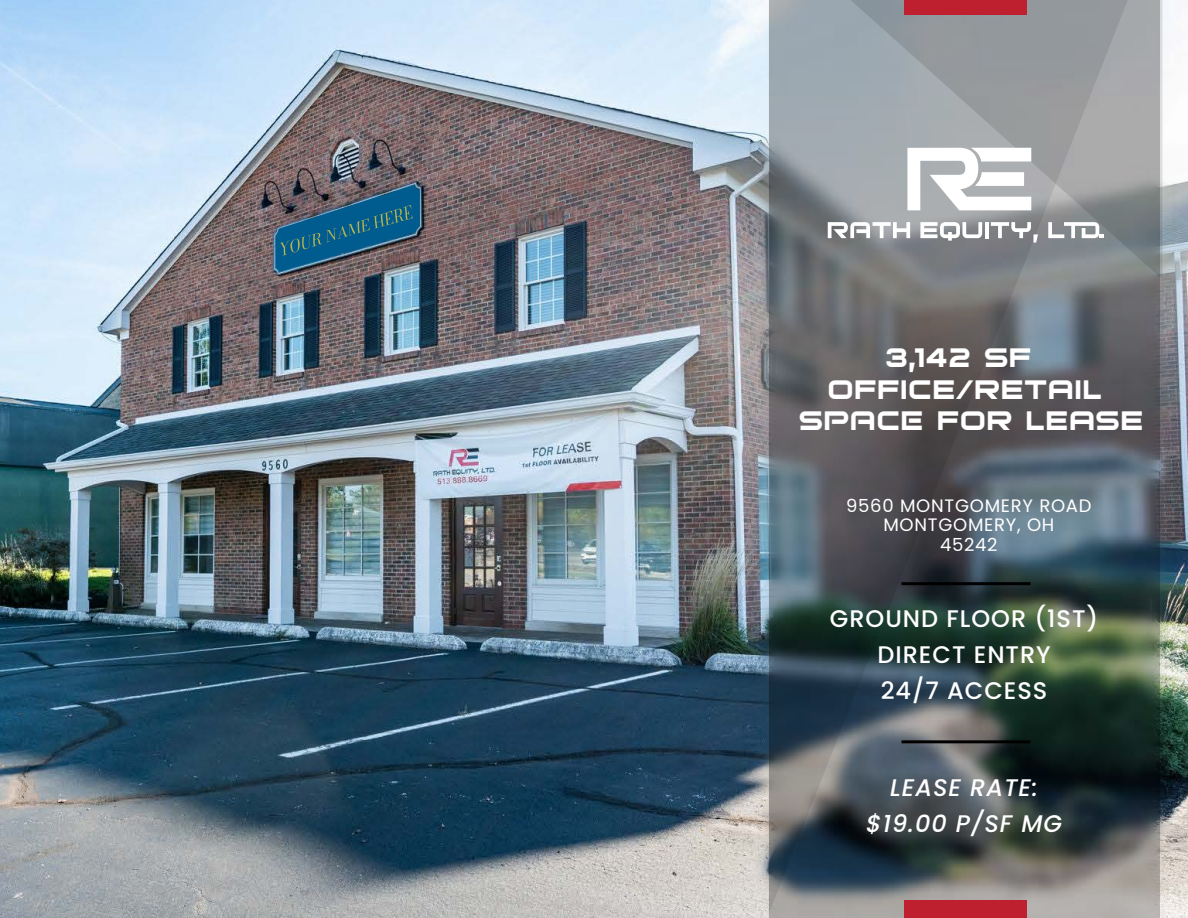
<style>
.page{position:relative;width:1188px;height:918px;background:#fff}
.page>*{position:absolute;margin:0;border:0;box-sizing:border-box;transform-origin:0 0}
.t1{font:700 36.3px "Bitsumishi Pro";letter-spacing:.05em;color:#fff}
.t2{font:500 24px/36px "Poppins";letter-spacing:.04em;color:#fff;text-align:center}
.t3{font:italic 500 24px/36px "Poppins";letter-spacing:.04em;color:#fff;text-align:center}
.t4{font:18px/19.5px "Poppins";letter-spacing:.04em;color:#fff;text-align:center}
</style>
<div class="page">
<img style="left:0;top:0;width:714px;height:918px">
<img style="left:714px;top:0;width:474px;height:918px">
<svg style="left:769px;top:0;width:391px;height:918px;background:#626a6d"></svg>
<div style="left:904px;top:0;width:123px;height:15px;background:#bf202f"></div>
<div style="left:904px;top:900px;width:123px;height:18px;background:#bf202f"></div>
<svg style="left:907px;top:148px;width:124px;height:62px"></svg>
<svg style="left:828px;top:222px;width:82px;height:16px"></svg>
<svg style="left:920px;top:222px;width:62px;height:19px"></svg>
<hr style="left:985px;top:222px;width:3px;height:16px;background:#fff">
<svg style="left:991px;top:222px;width:47px;height:21px"></svg>
<svg style="left:1048px;top:222px;width:55px;height:16px"></svg>
<hr style="left:902px;top:582px;width:128px;height:3px;background:#000">
<hr style="left:902px;top:740px;width:128px;height:3px;background:#000">
<img style="left:276px;top:185px;width:144px;height:87px">
<h1 class="t1" style="left:886px;top:344px;width:146px">3,142 SF</h1>
<h1 class="t1" style="left:828px;top:375px;width:274px">OFFICE/RETAIL</h1>
<h1 class="t1" style="left:799px;top:406px;width:345px">space FOR LEASE</h1>
<p class="t4" style="left:846px;top:496px;width:247px">9560 MONTGOMERY ROAD<br>MONTGOMERY, OH<br>45242</p>
<p class="t2" style="left:830px;top:601px;width:270px">GROUND FLOOR (1ST)<br>DIRECT ENTRY<br>24/7 ACCESS</p>
<p class="t3" style="left:866px;top:770px;width:198px">LEASE RATE: $19.00 P/SF MG</p>
</div>
